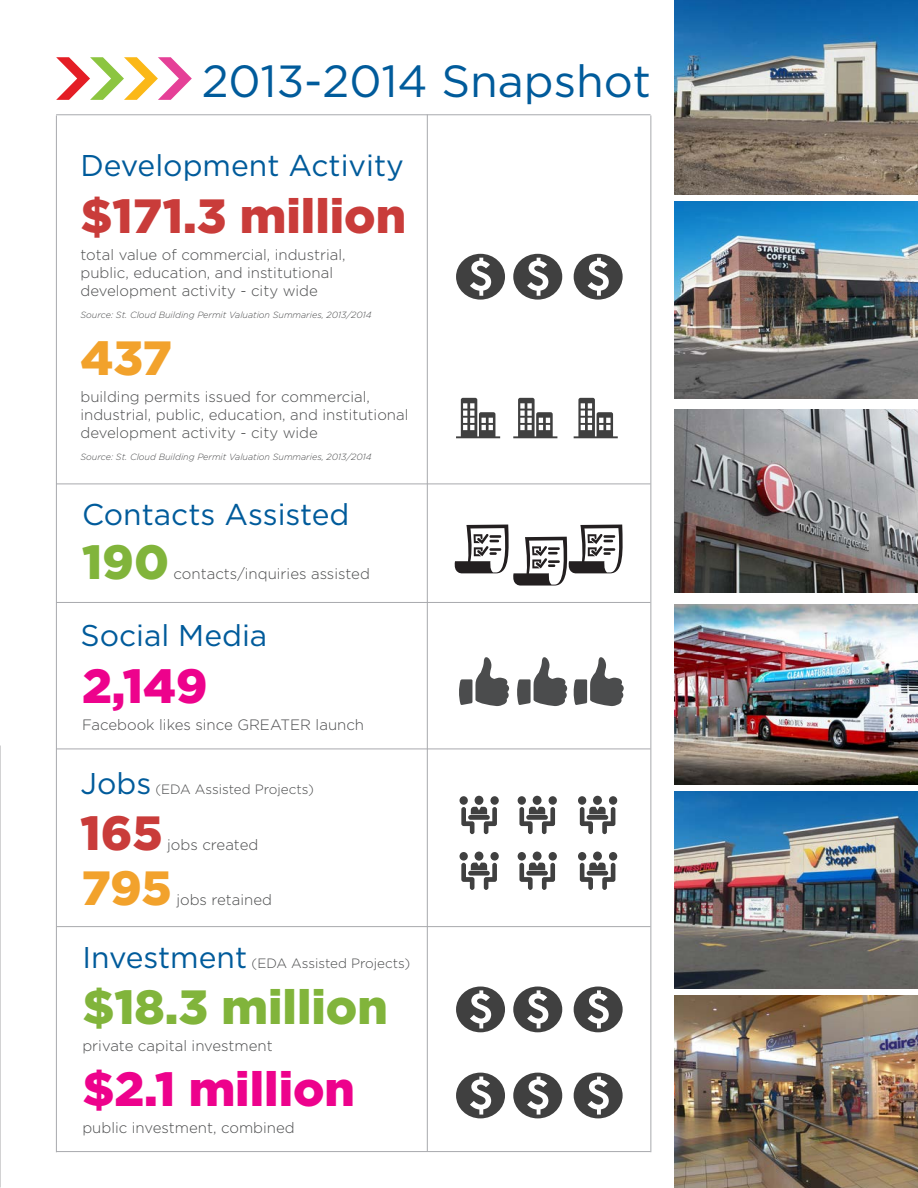
<style>
.page{position:relative;width:918px;height:1188px;background:#fff}
.page>*{position:absolute;margin:0;border:0;box-sizing:border-box;transform-origin:0 0}
.t1{font:900 48px "Gotham";color:#c93c3a}
.t2{font:900 48px "Gotham";color:#ed028c}
.t3{font:900 48px "Gotham";color:#81b43b}
.t4{font:900 48px "Gotham";letter-spacing:-.01em;color:#f2a22c}
.t5{font:45px "Gotham";color:#005b9b}
.t6{font:30px "Gotham";color:#005b9b}
.t7{font:300 15px/18px "Gotham";color:#4b4c4d}
.t8{font:300 13.5px "Gotham";color:#4b4c4d}
.t9{font:italic 300 9px "Gotham";color:#4b4c4d}
</style>
<div class="page">
<svg style="left:56px;top:57px;width:136px;height:43px"></svg>
<img style="left:674px;top:0;width:244px;height:195px">
<img style="left:674px;top:202px;width:244px;height:196px">
<img style="left:674px;top:605px;width:244px;height:179px">
<img style="left:674px;top:792px;width:244px;height:196px">
<img style="left:674px;top:996px;width:244px;height:192px">
<hr style="left:56px;top:114px;width:595px;height:1px;background:#a8a9ad">
<hr style="left:427px;top:114px;width:1px;height:1037px;background:#a8a9ad">
<hr style="left:56px;top:484px;width:595px;height:1px;background:#a8a9ad">
<hr style="left:56px;top:602px;width:595px;height:1px;background:#a8a9ad">
<hr style="left:56px;top:749px;width:595px;height:1px;background:#a8a9ad">
<svg style="left:456px;top:398px;width:44px;height:40px"></svg>
<svg style="left:513px;top:398px;width:44px;height:40px"></svg>
<svg style="left:574px;top:398px;width:44px;height:40px"></svg>
<svg style="left:456px;top:254px;width:49px;height:46px"></svg>
<svg style="left:513px;top:254px;width:49px;height:46px"></svg>
<svg style="left:574px;top:254px;width:49px;height:46px"></svg>
<svg style="left:456px;top:987px;width:49px;height:45px"></svg>
<svg style="left:513px;top:987px;width:49px;height:45px"></svg>
<svg style="left:574px;top:987px;width:49px;height:45px"></svg>
<svg style="left:456px;top:1073px;width:49px;height:45px"></svg>
<svg style="left:513px;top:1073px;width:49px;height:45px"></svg>
<svg style="left:574px;top:1073px;width:49px;height:45px"></svg>
<hr style="left:56px;top:1151px;width:595px;height:1px;background:#a8a9ad">
<hr style="left:57px;top:926px;width:594px;height:1px;background:#a8a9ad">
<div style="left:578px;top:796px;width:8px;height:9px;background:#404040;border-radius:50%"></div>
<div style="left:609px;top:796px;width:8px;height:9px;background:#404040;border-radius:50%"></div>
<div style="left:593px;top:796px;width:9px;height:9px;background:#404040;border-radius:50%"></div>
<svg style="left:580px;top:807px;width:35px;height:27px"></svg>
<div style="left:587px;top:815px;width:21px;height:5px;background:#404040;border-radius:2px"></div>
<div style="left:518px;top:796px;width:8px;height:9px;background:#404040;border-radius:50%"></div>
<div style="left:549px;top:796px;width:8px;height:9px;background:#404040;border-radius:50%"></div>
<div style="left:533px;top:796px;width:9px;height:9px;background:#404040;border-radius:50%"></div>
<svg style="left:519px;top:807px;width:36px;height:27px"></svg>
<div style="left:526px;top:815px;width:22px;height:5px;background:#404040;border-radius:2px"></div>
<div style="left:460px;top:796px;width:8px;height:9px;background:#404040;border-radius:50%"></div>
<div style="left:490px;top:796px;width:9px;height:9px;background:#404040;border-radius:50%"></div>
<div style="left:475px;top:796px;width:8px;height:9px;background:#404040;border-radius:50%"></div>
<svg style="left:461px;top:807px;width:36px;height:27px"></svg>
<div style="left:468px;top:815px;width:22px;height:5px;background:#404040;border-radius:2px"></div>
<div style="left:578px;top:852px;width:8px;height:9px;background:#404040;border-radius:50%"></div>
<div style="left:609px;top:852px;width:8px;height:9px;background:#404040;border-radius:50%"></div>
<div style="left:593px;top:852px;width:9px;height:9px;background:#404040;border-radius:50%"></div>
<svg style="left:580px;top:863px;width:35px;height:27px"></svg>
<div style="left:587px;top:871px;width:21px;height:5px;background:#404040;border-radius:2px"></div>
<div style="left:518px;top:852px;width:8px;height:9px;background:#404040;border-radius:50%"></div>
<div style="left:549px;top:852px;width:8px;height:9px;background:#404040;border-radius:50%"></div>
<div style="left:533px;top:852px;width:9px;height:9px;background:#404040;border-radius:50%"></div>
<svg style="left:519px;top:863px;width:36px;height:27px"></svg>
<div style="left:526px;top:871px;width:22px;height:5px;background:#404040;border-radius:2px"></div>
<div style="left:460px;top:852px;width:8px;height:9px;background:#404040;border-radius:50%"></div>
<div style="left:490px;top:852px;width:9px;height:9px;background:#404040;border-radius:50%"></div>
<div style="left:475px;top:852px;width:8px;height:9px;background:#404040;border-radius:50%"></div>
<svg style="left:461px;top:863px;width:36px;height:27px"></svg>
<div style="left:468px;top:871px;width:22px;height:5px;background:#404040;border-radius:2px"></div>
<hr style="left:651px;top:115px;width:1px;height:1037px;background:#a8a9ad">
<hr style="left:56px;top:115px;width:1px;height:1037px;background:#a8a9ad">
<svg style="left:454px;top:525px;width:169px;height:61px"></svg>
<img style="left:674px;top:410px;width:244px;height:183px">
<svg style="left:459px;top:657px;width:50px;height:49px"></svg>
<svg style="left:517px;top:657px;width:50px;height:49px"></svg>
<svg style="left:573px;top:657px;width:51px;height:49px"></svg>
<h2 class="t5" style="left:202px;top:52px;width:451px">2013-2014 Snapshot</h2>
<h3 class="t6" style="left:80px;top:146px;width:325px">Development Activity</h3>
<h1 class="t1" style="left:80px;top:183px;width:327px">$171.3 million</h1>
<p class="t7" style="left:80px;top:245px;width:267px">total value of commercial, industrial, public, education, and institutional development activity - city wide</p>
<p class="t9" style="left:80px;top:309px;width:293px">Source: St. Cloud Building Permit Valuation Summaries, 2013/2014</p>
<h1 class="t4" style="left:80px;top:325px;width:93px">437</h1>
<p class="t7" style="left:80px;top:388px;width:330px">building permits issued for commercial, industrial, public, education, and institutional development activity - city wide</p>
<p class="t9" style="left:80px;top:451px;width:293px">Source: St. Cloud Building Permit Valuation Summaries, 2013/2014</p>
<h3 class="t6" style="left:82px;top:495px;width:269px">Contacts Assisted</h3>
<h1 class="t3" style="left:82px;top:529px;width:89px">190</h1>
<p class="t7" style="left:174px;top:564px;width:198px">contacts/inquiries assisted</p>
<h3 class="t6" style="left:80px;top:616px;width:188px">Social Media</h3>
<h1 class="t2" style="left:82px;top:653px;width:127px">2,149</h1>
<p class="t7" style="left:82px;top:715px;width:284px">Facebook likes since GREATER launch</p>
<h3 class="t6" style="left:80px;top:764px;width:72px">Jobs</h3>
<p class="t8" style="left:155px;top:781px;width:160px">(EDA Assisted Projects)</p>
<h1 class="t1" style="left:80px;top:800px;width:84px">165</h1>
<p class="t7" style="left:167px;top:835px;width:93px">jobs created</p>
<h1 class="t4" style="left:81px;top:855px;width:92px">795</h1>
<p class="t7" style="left:176px;top:891px;width:97px">jobs retained</p>
<h3 class="t6" style="left:82px;top:938px;width:166px">Investment</h3>
<p class="t8" style="left:252px;top:954px;width:160px">(EDA Assisted Projects)</p>
<h1 class="t3" style="left:82px;top:973px;width:307px">$18.3 million</h1>
<p class="t7" style="left:82px;top:1036px;width:192px">private capital investment</p>
<h1 class="t2" style="left:82px;top:1056px;width:274px">$2.1 million</h1>
<p class="t7" style="left:82px;top:1119px;width:214px">public investment, combined</p>
</div>
